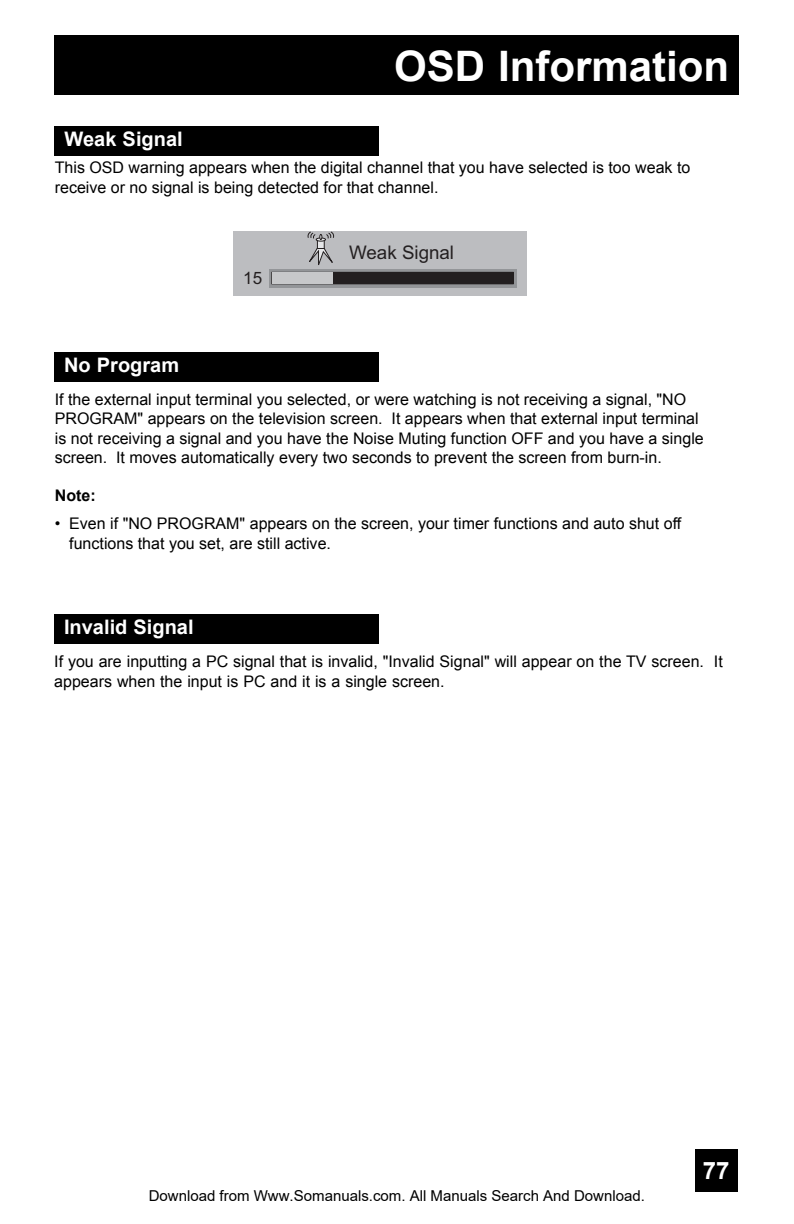
<style>
.page{position:relative;width:794px;height:1224px;background:#fff}
.page>*{position:absolute;margin:0;border:0;box-sizing:border-box;transform-origin:0 0}
.t1{font:700 42px "Arial";color:#fff}
.t2{font:700 24px "Arial";color:#fff}
.t3{font:700 20px "Arial";color:#fff}
.t4{font:18.8px "Arial";color:#231f20}
.t5{font:17px "Arial";color:#231f20}
.t6{font:16px/19.2px "Arial";color:#000}
.t7{font:700 16px "Arial";color:#000}
.t8{font:15px "Arial";color:#000}
</style>
<div class="page">
<div style="left:694px;top:1148px;width:43px;height:43px;background:#000"></div>
<div style="left:54px;top:36px;width:684px;height:59px;background:#000"></div>
<div style="left:54px;top:126px;width:324px;height:30px;background:#000"></div>
<div style="left:233px;top:231px;width:293px;height:65px;background:#bcbdc0"></div>
<svg style="left:269px;top:269px;width:247px;height:18px;background:#88898c"></svg>
<div style="left:272px;top:272px;width:241px;height:12px;background:#231f20"></div>
<div style="left:272px;top:272px;width:60px;height:12px;background:#c7c8ca"></div>
<svg style="left:304px;top:247px;width:34px;height:23px"></svg>
<svg style="left:319px;top:241px;width:3px;height:6px"></svg>
<div style="left:317px;top:239px;width:7px;height:10px;border:1px solid #231f20"></div>
<svg style="left:307px;top:231px;width:27px;height:10px"></svg>
<div style="left:54px;top:614px;width:324px;height:30px;background:#000"></div>
<div style="left:54px;top:352px;width:324px;height:30px;background:#000"></div>
<p class="t3" style="left:65px;top:128px;width:120px">Weak Signal</p>
<h1 class="t1" style="left:394px;top:43px;width:336px">OSD Information</h1>
<p class="t6" style="left:55px;top:158px;width:636px">This OSD warning appears when the digital channel that you have selected is too weak to receive or no signal is being detected for that channel.</p>
<p class="t3" style="left:64px;top:354px;width:117px">No Program</p>
<p class="t5" style="left:243px;top:271px;width:20px">15</p>
<p class="t4" style="left:349px;top:245px;width:106px">Weak Signal</p>
<p class="t6" style="left:55px;top:390px;width:650px">If the external input terminal you selected, or were watching is not receiving a signal, "NO PROGRAM" appears on the television screen. It appears when that external input terminal is not receiving a signal and you have the Noise Muting function OFF and you have a single screen. It moves automatically every two seconds to prevent the screen from burn-in.</p>
<p class="t7" style="left:55px;top:487px;width:42px">Note:</p>
<p class="t6" style="left:69px;top:514px;width:613px;text-indent:-14px">• Even if "NO PROGRAM" appears on the screen, your timer functions and auto shut off functions that you set, are still active.</p>
<p class="t3" style="left:64px;top:616px;width:131px">Invalid Signal</p>
<p class="t6" style="left:54px;top:652px;width:669px">If you are inputting a PC signal that is invalid, "Invalid Signal" will appear on the TV screen. It appears when the input is PC and it is a single screen.</p>
<p class="t8" style="left:149px;top:1187px;width:497px">Download from Www.Somanuals.com. All Manuals Search And Download.</p>
<h2 class="t2" style="left:702px;top:1157px;width:28px">77</h2>
</div>
